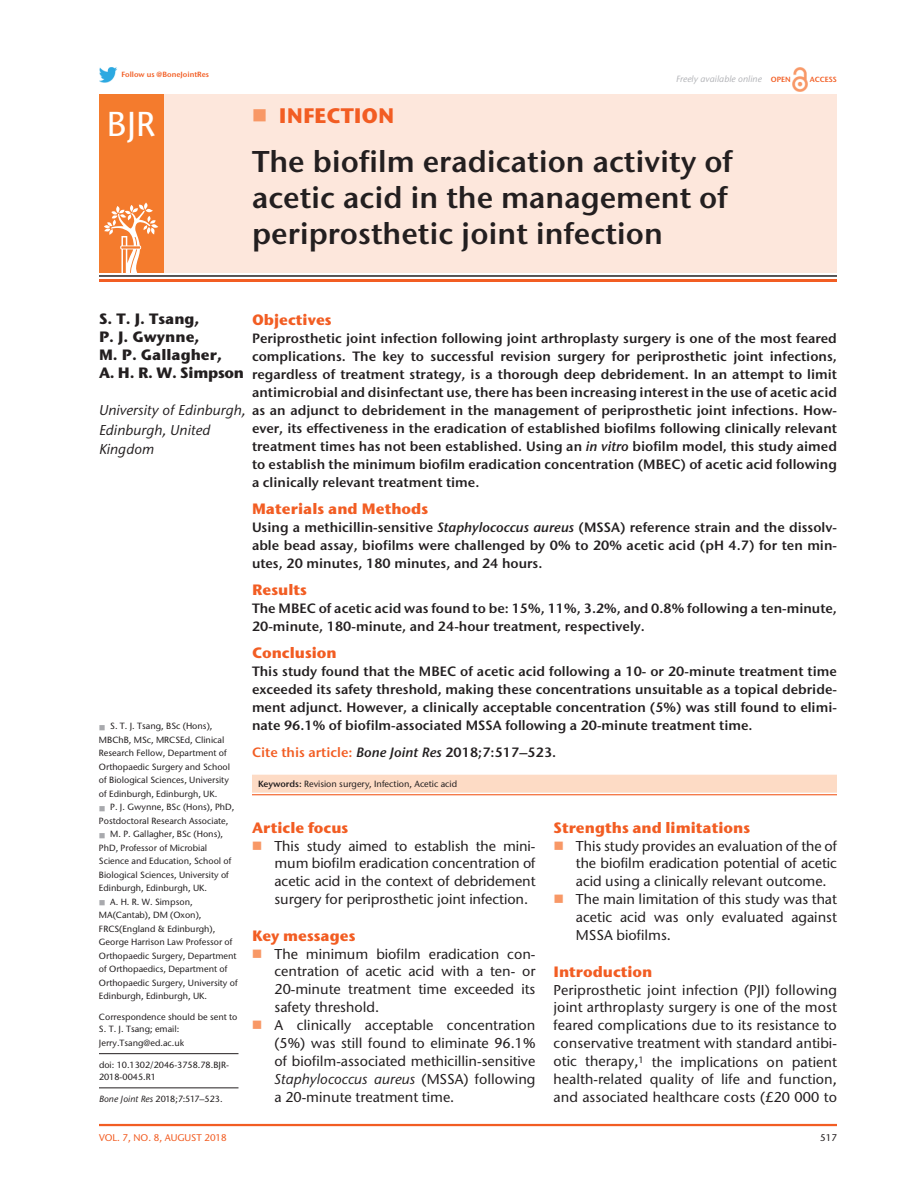
<style>
.page{position:relative;width:918px;height:1188px;background:#fff}
.page>*{position:absolute;margin:0;border:0;box-sizing:border-box;transform-origin:0 0}
.t1{font:500 34.5px "Stone Sans ITC Pro";color:#fff}
.t2{font:600 30px/36px "Stone Sans ITC Pro";color:#231f20}
.t3{font:700 21px "Stone Sans ITC Pro";color:#f25d23}
.t4{font:700 15px "Stone Sans ITC Pro";color:#f25d23}
.t5{font:700 15px/18px "Stone Sans ITC Pro";color:#231f20}
.t6{font:500 14.25px/18px "Stone Sans ITC Pro";color:#231f20;text-align:justify}
.t7{font:italic 500 14.25px/19.5px "Stone Sans ITC Pro";color:#231f20}
.t8{font:600 13.5px/18px "Stone Sans ITC Pro";color:#231f20;text-align:justify}
.t9{font:600 13.5px "Stone Sans ITC Pro";color:#f25d23}
.t10{font:500 9.75px "Stone Sans ITC Pro";color:#f25d23}
.t11{font:500 9.75px "Stone Sans ITC Pro";color:#231f20}
.t12{font:500 9px/13.5px "Stone Sans ITC Pro";color:#231f20}
.t13{font:500 9px "Stone Sans ITC Pro";letter-spacing:-.035em;color:#231f20}
.t14{font:italic 500 9px "Stone Sans ITC Pro";color:#b2b3b7}
.t15{font:600 7.5px "Stone Sans ITC Pro";color:#f25d23}
.s1{font-weight:600;font-style:normal;font-size:7.5px;color:#f25d23}
.s2{font-weight:500;font-style:italic;font-size:14.25px}
.s3{font-style:italic}
.s4{font-style:italic;color:#231f20}
.s5{color:#231f20}
.s6{font-weight:600}
</style>
<div class="page">
<img style="left:793px;top:68px;width:15px;height:23px">
<div style="left:99px;top:94px;width:738px;height:179px;background:#fde7dc"></div>
<div style="left:99px;top:94px;width:64px;height:179px;background:#f47b2d"></div>
<svg style="left:104px;top:203px;width:54px;height:70px"></svg>
<hr style="left:99px;top:275px;width:738px;height:2px;background:#231f20">
<hr style="left:99px;top:279px;width:738px;height:3px;background:#f25d23">
<hr style="left:99px;top:1124px;width:738px;height:2px;background:#f25d23">
<img style="left:99px;top:67px;width:18px;height:15px">
<div style="left:252px;top:775px;width:585px;height:18px;background:#fddbc5"></div>
<hr style="left:252px;top:794px;width:585px;height:1px;background:#f25d23">
<hr style="left:99px;top:1087px;width:139px;height:1px;background:#231f20">
<hr style="left:99px;top:1053px;width:139px;height:1px;background:#231f20">
<p class="t15" style="left:121px;top:70px;width:89px">Follow us @BoneJointRes</p>
<h1 class="t1" style="left:107px;top:103px;width:50px">BJR</h1>
<h3 class="t3" style="left:279px;top:102px;width:117px">Infection</h3>
<p class="t14" style="left:676px;top:73px;width:116px">Freely available online <span class="s1">open</span></p>
<p class="t15" style="left:810px;top:75px;width:29px">Access</p>
<h2 class="t2" style="left:252px;top:143px;width:482px">The biofilm eradication activity of acetic acid in the management of periprosthetic joint infection</h2>
<p class="t5" style="left:99px;top:309px;width:147px">S. T. J. Tsang,<br>P. J. Gwynne,<br>M. P. Gallagher,<br>A. H. R. W. Simpson</p>
<p class="t8" style="left:99px;top:401px;width:739px"><span class="s2">University of Edinburgh,</span> as an adjunct to debridement in the management of periprosthetic joint infections. How-</p>
<p class="t7" style="left:99px;top:420px;width:113px">Edinburgh, United<br>Kingdom</p>
<p class="t4" style="left:252px;top:310px;width:81px">Objectives</p>
<p class="t8" style="left:252px;top:329px;width:587px">Periprosthetic joint infection following joint arthroplasty surgery is one of the most feared complications. The key to successful revision surgery for periprosthetic joint infections, regardless of treatment strategy, is a thorough deep debridement. In an attempt to limit antimicrobial and disinfectant use, there has been increasing interest in the use of acetic acid</p>
<p class="t8" style="left:252px;top:419px;width:586px">ever, its effectiveness in the eradication of established biofilms following clinically relevant treatment times has not been established. Using an <span class="s3">in vitro</span> biofilm model, this study aimed to establish the minimum biofilm eradication concentration (MBEC) of acetic acid following a clinically relevant treatment time.</p>
<p class="t4" style="left:252px;top:499px;width:178px">Materials and Methods</p>
<p class="t8" style="left:252px;top:518px;width:587px">Using a methicillin-sensitive <span class="s3">Staphylococcus aureus</span> (MSSA) reference strain and the dissolv&shy;able bead assay, biofilms were challenged by 0% to 20% acetic acid (pH 4.7) for ten min&shy;utes, 20 minutes, 180 minutes, and 24 hours.</p>
<p class="t4" style="left:252px;top:580px;width:56px">Results</p>
<p class="t8" style="left:252px;top:599px;width:587px">The MBEC of acetic acid was found to be: 15%, 11%, 3.2%, and 0.8% following a ten-minute,<br>20-minute, 180-minute, and 24-hour treatment, respectively.</p>
<p class="t4" style="left:252px;top:643px;width:86px">Conclusion</p>
<p class="t8" style="left:252px;top:662px;width:586px">This study found that the MBEC of acetic acid following a 10- or 20-minute treatment time exceeded its safety threshold, making these concentrations unsuitable as a topical debride&shy;ment adjunct. However, a clinically acceptable concentration (5%) was still found to elimi&shy;nate 96.1% of biofilm-associated MSSA following a 20-minute treatment time.</p>
<p class="t9" style="left:252px;top:743px;width:306px">Cite this article: <span class="s4">Bone Joint Res</span> <span class="s5">2018;7:517–523.</span></p>
<p class="t12" style="left:258px;top:777px;width:201px"><span class="s6">Keywords:</span> Revision surgery, Infection, Acetic acid</p>
<p class="t12" style="left:99px;top:719px;width:133px;text-indent:11px">S. T. J. Tsang, BSc (Hons),<br>MBChB, MSc, MRCSEd, Clinical<br>Research Fellow, Department of<br>Orthopaedic Surgery and School of Biological Sciences, University of Edinburgh, Edinburgh, UK.</p>
<p class="t12" style="left:110px;top:800px;width:126px">P. J. Gwynne, BSc (Hons), PhD,</p>
<p class="t12" style="left:99px;top:814px;width:131px">Postdoctoral Research Associate,</p>
<p class="t12" style="left:110px;top:827px;width:114px">M. P. Gallagher, BSc (Hons),</p>
<p class="t12" style="left:99px;top:841px;width:110px">PhD, Professor of Microbial</p>
<p class="t12" style="left:99px;top:854px;width:134px">Science and Education, School of</p>
<p class="t12" style="left:99px;top:868px;width:131px">Biological Sciences, University of</p>
<p class="t12" style="left:99px;top:881px;width:110px">Edinburgh, Edinburgh, UK.</p>
<p class="t12" style="left:110px;top:895px;width:84px">A. H. R. W. Simpson,</p>
<p class="t12" style="left:99px;top:908px;width:104px">MA(Cantab), DM (Oxon),</p>
<p class="t12" style="left:99px;top:922px;width:118px">FRCS(England &amp; Edinburgh),</p>
<p class="t12" style="left:99px;top:935px;width:135px">George Harrison Law Professor of</p>
<p class="t12" style="left:99px;top:949px;width:139px">Orthopaedic Surgery, Department</p>
<p class="t12" style="left:99px;top:962px;width:130px">of Orthopaedics, Department of</p>
<p class="t12" style="left:99px;top:976px;width:140px">Orthopaedic Surgery, University of</p>
<p class="t12" style="left:99px;top:989px;width:110px">Edinburgh, Edinburgh, UK.</p>
<p class="t12" style="left:99px;top:1011px;width:140px;line-height:12px">Correspondence should be sent to<br>S. T. J. Tsang; email:</p>
<p class="t12" style="left:99px;top:1036px;width:87px">Jerry.Tsang@ed.ac.uk</p>
<p class="t4" style="left:252px;top:817px;width:98px">Article focus</p>
<p class="t6" style="left:274px;top:836px;width:263px">This study aimed to establish the mini&shy;mum biofilm eradication concentration of acetic acid in the context of debridement surgery for periprosthetic joint infection.</p>
<p class="t4" style="left:252px;top:925px;width:105px">Key messages</p>
<p class="t6" style="left:274px;top:944px;width:263px;text-align:left">The minimum biofilm eradication con&shy;centration of acetic acid with a ten- or 20-minute treatment time exceeded its safety threshold.<br>A clinically acceptable concentration (5%) was still found to eliminate 96.1% of biofilm-associated methicillin-sensitive <span class="s3">Staphylococcus aureus</span> (MSSA) following a 20-minute treatment time.</p>
<p class="t4" style="left:554px;top:817px;width:198px">Strengths and limitations</p>
<p class="t6" style="left:576px;top:836px;width:263px;text-align:left">This study provides an evaluation of the of the biofilm eradication potential of acetic acid using a clinically relevant outcome.<br>The main limitation of this study was that acetic acid was only evaluated against MSSA biofilms.</p>
<p class="t4" style="left:554px;top:961px;width:100px">Introduction</p>
<p class="t6" style="left:554px;top:980px;width:285px">Periprosthetic joint infection (PJI) following joint arthroplasty surgery is one of the most feared complications due to its resistance to conservative treatment with standard antibi&shy;otic therapy,<sup>1</sup> the implications on patient health-related quality of life and function, and associated healthcare costs (£20 000 to</p>
<p class="t12" style="left:99px;top:1059px;width:131px;line-height:12px">doi: 10.1302/2046-3758.78.BJR-<br>2018-0045.R1</p>
<p class="t13" style="left:99px;top:1094px;width:125px"><span class="s3">Bone Joint Res</span> 2018;7:517–523.</p>
<p class="t10" style="left:99px;top:1132px;width:129px">vol. 7, NO. 8, August 2018</p>
<p class="t11" style="left:820px;top:1132px;width:18px">517</p>
</div>
